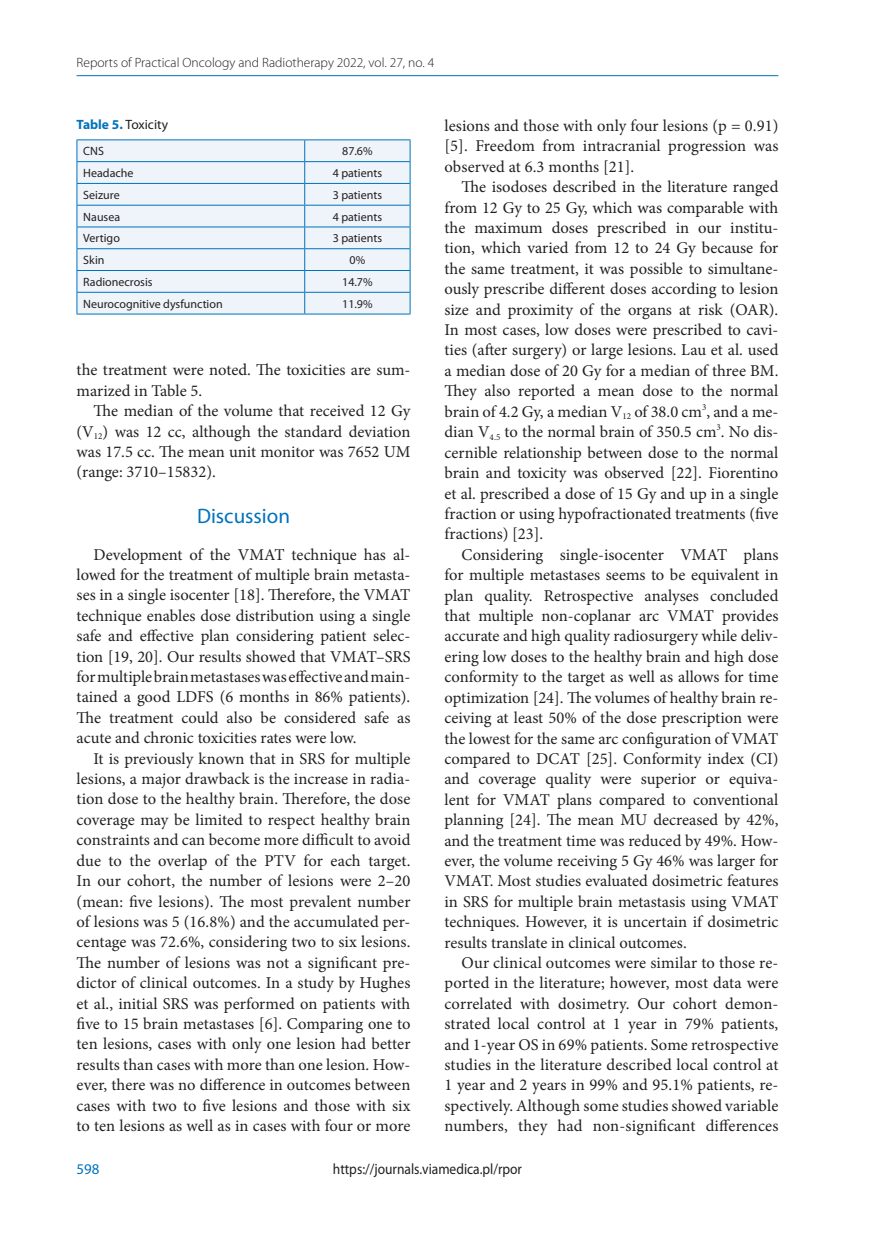
<style>
.page{position:relative;width:872px;height:1234px;background:#fff}
.page>*{position:absolute;margin:0;border:0;box-sizing:border-box;transform-origin:0 0}
.t1{font:21px "Myriad Pro";color:#0072bc}
.t2{font:16.5px/20.4px "Minion Pro";color:#231f20;text-align:justify}
.t3{font:15px "Myriad Pro";color:#231f20;scale:.9 1}
.t4{font:14.85px "Myriad Pro";color:#0072bc}
.t5{font:300 13.5px "Myriad Pro";color:#231f20}
.t6{font:13.5px "Myriad Pro";color:#231f20}
.t7{font:12px "Myriad Pro";color:#231f20}
.t8{font:9.15px "Minion Pro";color:#231f20}
.s1{font-weight:700;color:#0072bc}
</style>
<div class="page">
<hr style="left:77px;top:75px;width:701px;height:1px;background:#0072bc">
<div style="left:78px;top:140px;width:332px;height:173px;background:#eff4fa"></div>
<hr style="left:77px;top:161px;width:228px;height:1px;background:#0072bc">
<hr style="left:305px;top:161px;width:105px;height:1px;background:#0072bc">
<hr style="left:77px;top:183px;width:228px;height:1px;background:#0072bc">
<hr style="left:305px;top:183px;width:105px;height:1px;background:#0072bc">
<hr style="left:77px;top:205px;width:228px;height:1px;background:#0072bc">
<hr style="left:305px;top:205px;width:105px;height:1px;background:#0072bc">
<hr style="left:77px;top:226px;width:228px;height:1px;background:#0072bc">
<hr style="left:305px;top:226px;width:105px;height:1px;background:#0072bc">
<hr style="left:77px;top:248px;width:228px;height:1px;background:#0072bc">
<hr style="left:305px;top:248px;width:105px;height:1px;background:#0072bc">
<hr style="left:77px;top:270px;width:228px;height:1px;background:#0072bc">
<hr style="left:305px;top:270px;width:105px;height:1px;background:#0072bc">
<hr style="left:77px;top:292px;width:228px;height:1px;background:#0072bc">
<hr style="left:305px;top:292px;width:105px;height:1px;background:#0072bc">
<hr style="left:305px;top:139px;width:105px;height:1px;background:#0072bc">
<svg style="left:410px;top:140px;width:1px;height:173px"></svg>
<hr style="left:305px;top:313px;width:105px;height:1px;background:#0072bc">
<hr style="left:77px;top:139px;width:228px;height:1px;background:#0072bc">
<svg style="left:77px;top:140px;width:1px;height:173px"></svg>
<svg style="left:304px;top:140px;width:1px;height:173px"></svg>
<hr style="left:77px;top:313px;width:228px;height:1px;background:#0072bc">
<p class="t5" style="left:77px;top:55px;width:359px">Reports of Practical Oncology and Radiotherapy 2022, vol. 27, no. 4</p>
<p class="t6" style="left:77px;top:116px;width:93px"><span class="s1">Table 5.</span> Toxicity</p>
<p class="t7" style="left:83px;top:144px;width:21px">CNS</p>
<p class="t7" style="left:342px;top:144px;width:32px">87.6%</p>
<p class="t7" style="left:83px;top:165px;width:52px">Headache</p>
<p class="t7" style="left:333px;top:165px;width:51px">4 patients</p>
<p class="t7" style="left:83px;top:187px;width:38px">Seizure</p>
<p class="t7" style="left:333px;top:187px;width:51px">3 patients</p>
<p class="t7" style="left:83px;top:209px;width:38px">Nausea</p>
<p class="t7" style="left:333px;top:209px;width:51px">4 patients</p>
<p class="t7" style="left:83px;top:231px;width:38px">Vertigo</p>
<p class="t7" style="left:333px;top:231px;width:51px">3 patients</p>
<p class="t7" style="left:83px;top:253px;width:23px">Skin</p>
<p class="t7" style="left:349px;top:253px;width:17px">0%</p>
<p class="t7" style="left:83px;top:274px;width:71px">Radionecrosis</p>
<p class="t7" style="left:342px;top:274px;width:32px">14.7%</p>
<p class="t7" style="left:83px;top:296px;width:141px">Neurocognitive dysfunction</p>
<p class="t7" style="left:342px;top:296px;width:32px">11.9%</p>
<p class="t2" style="left:77px;top:360px;width:335px">the treatment were noted. The toxicities are sum&shy;marized in Table 5.</p>
<p class="t2" style="left:77px;top:400px;width:335px;text-indent:17px">The median of the volume that received 12 Gy (V<sub>12</sub>) was 12 cc, although the standard deviation was 17.5 cc. The mean unit monitor was 7652 UM (range: 3710–15832).</p>
<p class="t1" style="left:197px;top:502px;width:94px">Discussion</p>
<p class="t2" style="left:77px;top:544px;width:335px;text-indent:17px">Development of the VMAT technique has al&shy;lowed for the treatment of multiple brain metasta&shy;ses in a single isocenter [18]. Therefore, the VMAT technique enables dose distribution using a single safe and effective plan considering patient selec&shy;tion [19, 20]. Our results showed that VMAT–SRS for multiple brain metastases was effective and main&shy;tained a good LDFS (6 months in 86% patients).<br>The treatment could also be considered safe as acute and chronic toxicities rates were low.</p>
<p class="t2" style="left:77px;top:748px;width:335px;text-indent:17px">It is previously known that in SRS for multiple lesions, a major drawback is the increase in radia&shy;tion dose to the healthy brain. Therefore, the dose coverage may be limited to respect healthy brain constraints and can become more difficult to avoid due to the overlap of the PTV for each target.<br>In our cohort, the number of lesions were 2–20 (mean: five lesions). The most prevalent number of lesions was 5 (16.8%) and the accumulated per&shy;centage was 72.6%, considering two to six lesions.<br>The number of lesions was not a significant pre&shy;dictor of clinical outcomes. In a study by Hughes et al., initial SRS was performed on patients with five to 15 brain metastases [6]. Comparing one to ten lesions, cases with only one lesion had better results than cases with more than one lesion. How&shy;ever, there was no difference in outcomes between cases with two to five lesions and those with six to ten lesions as well as in cases with four or more</p>
<p class="t2" style="left:444px;top:115px;width:335px">lesions and those with only four lesions (p = 0.91) [5]. Freedom from intracranial progression was observed at 6.3 months [21].</p>
<p class="t2" style="left:444px;top:177px;width:335px;text-indent:17px">The isodoses described in the literature ranged from 12 Gy to 25 Gy, which was comparable with the maximum doses prescribed in our institu&shy;tion, which varied from 12 to 24 Gy because for the same treatment, it was possible to simultane&shy;ously prescribe different doses according to lesion size and proximity of the organs at risk (OAR).<br>In most cases, low doses were prescribed to cavi&shy;ties (after surgery) or large lesions. Lau et al. used a median dose of 20 Gy for a median of three BM.<br>They also reported a mean dose to the normal brain of 4.2 Gy, a median V<sub>12</sub> of 38.0 cm , and a me-</p>
<p class="t8" style="left:702px;top:400px;width:6px">3</p>
<p class="t2" style="left:444px;top:422px;width:335px">dian V<sub>4.5</sub> to the normal brain of 350.5 cm . No dis-</p>
<p class="t8" style="left:716px;top:421px;width:6px">3</p>
<p class="t2" style="left:444px;top:442px;width:335px">cernible relationship between dose to the normal brain and toxicity was observed [22]. Fiorentino et al. prescribed a dose of 15 Gy and up in a single fraction or using hypofractionated treatments (five fractions) [23].</p>
<p class="t2" style="left:444px;top:544px;width:335px;text-indent:17px">Considering single-isocenter VMAT plans for multiple metastases seems to be equivalent in plan quality. Retrospective analyses concluded that multiple non-coplanar arc VMAT provides accurate and high quality radiosurgery while deliv&shy;ering low doses to the healthy brain and high dose conformity to the target as well as allows for time optimization [24]. The volumes of healthy brain re&shy;ceiving at least 50% of the dose prescription were the lowest for the same arc configuration of VMAT compared to DCAT [25]. Conformity index (CI) and coverage quality were superior or equiva&shy;lent for VMAT plans compared to conventional planning [24]. The mean MU decreased by 42%, and the treatment time was reduced by 49%. How&shy;ever, the volume receiving 5 Gy 46% was larger for VMAT. Most studies evaluated dosimetric features in SRS for multiple brain metastasis using VMAT techniques. However, it is uncertain if dosimetric results translate in clinical outcomes.</p>
<p class="t2" style="left:444px;top:952px;width:335px;text-indent:17px">Our clinical outcomes were similar to those re&shy;ported in the literature; however, most data were correlated with dosimetry. Our cohort demon&shy;strated local control at 1 year in 79% patients, and 1-year OS in 69% patients. Some retrospective studies in the literature described local control at 1 year and 2 years in 99% and 95.1% patients, re&shy;spectively. Although some studies showed variable numbers, they had non-significant differences</p>
<p class="t4" style="left:77px;top:1159px;width:24px">598</p>
<p class="t3" style="left:333px;top:1159px;width:212px">https://journals.viamedica.pl/rpor</p>
</div>
